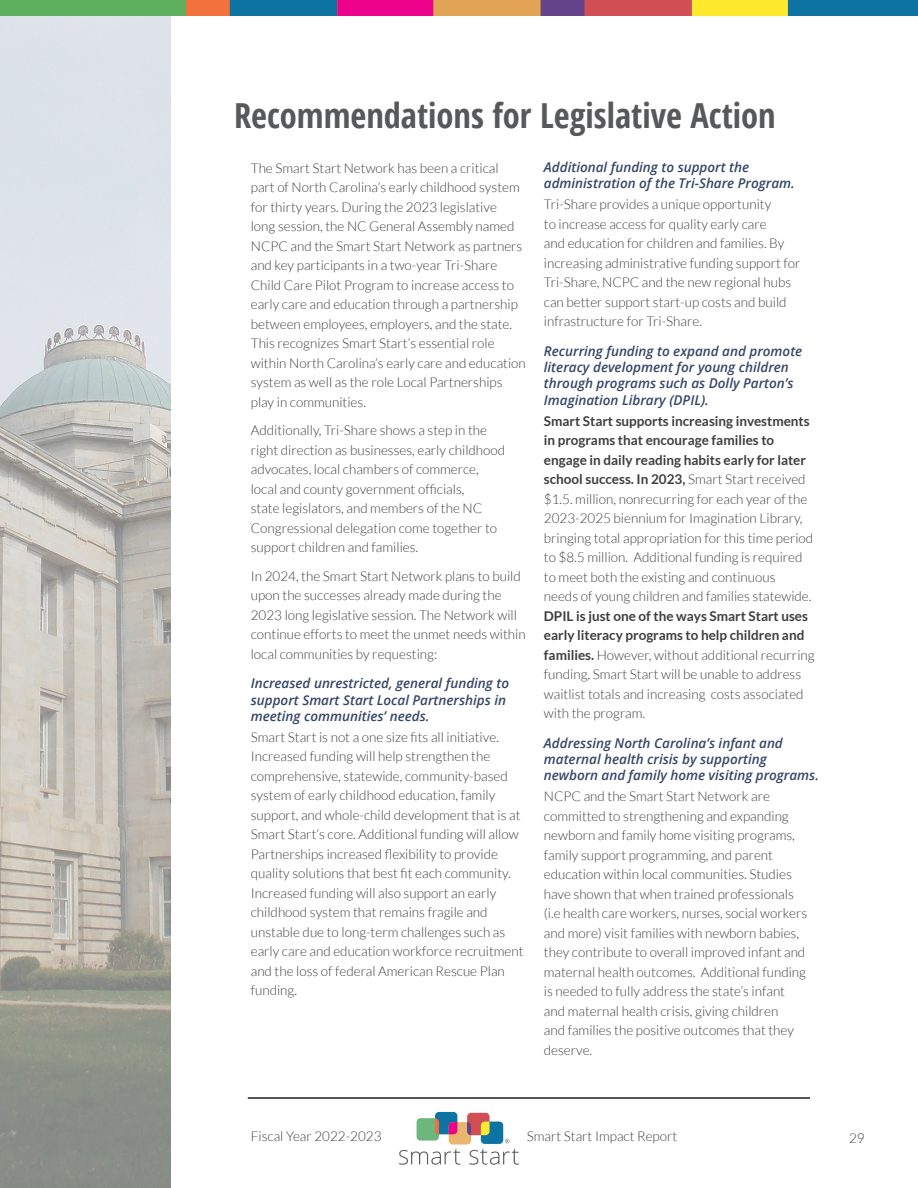
<style>
.page{position:relative;width:918px;height:1188px;background:#fff}
.page>*{position:absolute;margin:0;border:0;box-sizing:border-box;transform-origin:0 0}
.t1{font:700 condensed 34.5px "Open Sans";color:#57585a}
.t2{font:300 13.5px/19.5px "Lato";color:#3e3e3f}
.t3{font:italic 600 13.5px/16.2px "Open Sans";color:#364668}
.s1{font-weight:700}
</style>
<div class="page">
<hr style="left:248px;top:1097px;width:562px;height:2px;background:#231f20">
<svg style="left:0;top:0;width:918px;height:16px;background:#8c7e6d"></svg>
<div style="left:417px;top:1118px;width:22px;height:23px;background:#6db77f;border-radius:4px"></div>
<div style="left:435px;top:1112px;width:22px;height:22px;background:#0c73a2;border-radius:4px"></div>
<div style="left:449px;top:1122px;width:22px;height:23px;background:#e9b56f;border-radius:4px"></div>
<div style="left:467px;top:1113px;width:23px;height:22px;background:#d14f54;border-radius:4px"></div>
<div style="left:481px;top:1122px;width:22px;height:22px;background:#0c73a2;border-radius:4px"></div>
<svg style="left:481px;top:1122px;width:9px;height:13px"></svg>
<svg style="left:467px;top:1122px;width:4px;height:13px"></svg>
<svg style="left:449px;top:1122px;width:8px;height:12px"></svg>
<svg style="left:435px;top:1118px;width:4px;height:16px"></svg>
<svg style="left:469px;top:1149px;width:50px;height:16px"></svg>
<svg style="left:399px;top:1149px;width:61px;height:16px"></svg>
<svg style="left:505px;top:1139px;width:5px;height:4px"></svg>
<img style="left:0;top:16px;width:171px;height:1172px">
<h1 class="t1" style="left:234px;top:92px;width:543px">Recommendations for Legislative Action</h1>
<p class="t2" style="left:251px;top:158px;width:277px">The Smart Start Network has been a critical part of North Carolina’s early childhood system for thirty years. During the 2023 legislative<br>long session, the NC General Assembly named NCPC and the Smart Start Network as partners and key participants in a two-year Tri-Share Child Care Pilot Program to increase access to early care and education through a partnership between employees, employers, and the state.<br>This recognizes Smart Start’s essential role within North Carolina’s early care and education system as well as the role Local Partnerships play in communities.</p>
<p class="t2" style="left:251px;top:421px;width:256px">Additionally, Tri-Share shows a step in the right direction as businesses, early childhood advocates, local chambers of commerce, local and county government officials,<br>state legislators, and members of the NC Congressional delegation come together to support children and families.</p>
<p class="t2" style="left:251px;top:566px;width:276px">In 2024, the Smart Start Network plans to build upon the successes already made during the 2023 long legislative session. The Network will continue efforts to meet the unmet needs within local communities by requesting:</p>
<p class="t3" style="left:251px;top:675px;width:260px">Increased unrestricted, general funding to support Smart Start Local Partnerships in meeting communities’ needs.</p>
<p class="t2" style="left:251px;top:727px;width:274px">Smart Start is not a one size fits all initiative.<br>Increased funding will help strengthen the comprehensive, statewide, community-based system of early childhood education, family support, and whole-child development that is at Smart Start’s core. Additional funding will allow Partnerships increased flexibility to provide quality solutions that best fit each community.<br>Increased funding will also support an early childhood system that remains fragile and unstable due to long-term challenges such as early care and education workforce recruitment and the loss of federal American Rescue Plan funding.</p>
<p class="t3" style="left:544px;top:159px;width:252px">Additional funding to support the administration of the Tri-Share Program.</p>
<p class="t2" style="left:544px;top:195px;width:258px">Tri-Share provides a unique opportunity<br>to increase access for quality early care<br>and education for children and families. By increasing administrative funding support for Tri-Share, NCPC and the new regional hubs can better support start-up costs and build infrastructure for Tri-Share.</p>
<p class="t3" style="left:544px;top:343px;width:260px">Recurring funding to expand and promote literacy development for young children through programs such as Dolly Parton’s Imagination Library (DPIL).</p>
<p class="t2" style="left:544px;top:411px;width:271px"><span class="s1">Smart Start supports increasing investments in programs that encourage families to engage in daily reading habits early for later school success. In 2023,</span> Smart Start received $1.5. million, nonrecurring for each year of the 2023-2025 biennium for Imagination Library, bringing total appropriation for this time period to $8.5 million. Additional funding is required to meet both the existing and continuous<br>needs of young children and families statewide.</p>
<p class="t2" style="left:544px;top:606px;width:272px"><span class="s1">DPIL is just one of the ways Smart Start uses early literacy programs to help children and families.</span> However, without additional recurring funding, Smart Start will be unable to address waitlist totals and increasing costs associated with the program.</p>
<p class="t3" style="left:544px;top:734px;width:277px">Addressing North Carolina’s infant and maternal health crisis by supporting newborn and family home visiting programs.</p>
<p class="t2" style="left:544px;top:787px;width:265px">NCPC and the Smart Start Network are committed to strengthening and expanding newborn and family home visiting programs, family support programming, and parent education within local communities. Studies have shown that when trained professionals (i.e health care workers, nurses, social workers and more) visit families with newborn babies, they contribute to overall improved infant and maternal health outcomes. Additional funding is needed to fully address the state’s infant and maternal health crisis, giving children<br>and families the positive outcomes that they deserve.</p>
<p class="t2" style="left:251px;top:1127px;width:132px">Fiscal Year 2022-2023</p>
<p class="t2" style="left:527px;top:1127px;width:152px">Smart Start Impact Report</p>
<p class="t2" style="left:849px;top:1128px;width:17px">29</p>
</div>
